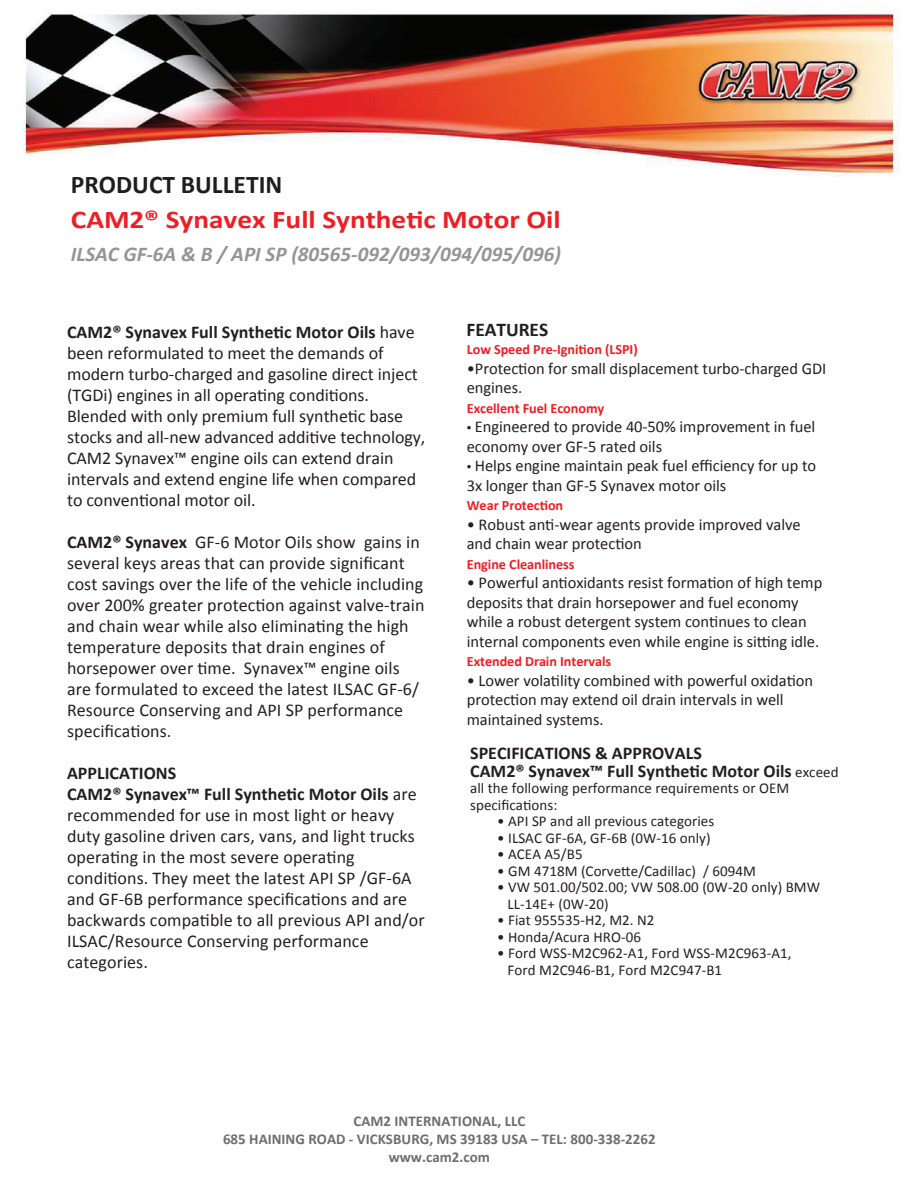
<style>
.page{position:relative;width:918px;height:1188px;background:#fff}
.page>*{position:absolute;margin:0;border:0;box-sizing:border-box;transform-origin:0 0}
.t1{font:700 25.5px "Calibri";color:#ed1f26;scale:1.14 1}
.t2{font:700 25.5px "Calibri";color:#201d1e}
.t3{font:italic 700 21px "Calibri";color:#939598}
.t4{font:700 19.5px "Calibri";letter-spacing:-.005em;color:#231f20}
.t5{font:18px/21px "Calibri";letter-spacing:.005em;color:#231f20}
.t6{font:700 18px/18px "Calibri";color:#231f20}
.t7{font:16.5px/19.5px "Calibri";letter-spacing:-.005em;color:#231f20}
.t8{font:15px/16.5px "Calibri";letter-spacing:.005em;color:#231f20}
.t9{font:700 15px/18.3px "Calibri";color:#6d6e71;text-align:center}
.t10{font:700 14.25px "Calibri";letter-spacing:-.005em;color:#ee1f23}
.s1{font-weight:400}
.s2{font-weight:700}
.s3{font-family:"Myriad Pro"}
.s4{font-weight:400;font-size:15px}
</style>
<div class="page">
<img style="left:23px;top:11px;width:877px;height:165px">
<h1 class="t2" style="left:71px;top:168px;width:213px">PRODUCT BULLETIN</h1>
<h1 class="t1" style="left:71px;top:203px;width:431px">CAM2® Synavex Full Synthetic Motor Oil</h1>
<p class="t3" style="left:71px;top:241px;width:492px">ILSAC GF-6A &amp; B / API SP (80565-092/093/094/095/096)</p>
<p class="t6" style="left:67px;top:323px;width:349px">CAM2® Synavex Full Synthetic Motor Oils <span class="s1">have</span></p>
<p class="t4" style="left:467px;top:317px;width:83px">FEATURES</p>
<p class="t5" style="left:67px;top:343px;width:360px">been reformulated to meet the demands of modern turbo-charged and gasoline direct inject (TGDi) engines in all operating conditions.<br>Blended with only premium full synthetic base stocks and all-new advanced additive technology, CAM2 Synavex™ engine oils can extend drain intervals and extend engine life when compared to conventional motor oil.</p>
<p class="t5" style="left:67px;top:532px;width:359px"><span class="s2">CAM2® Synavex</span> GF-6 Motor Oils show gains in several keys areas that can provide significant cost savings over the life of the vehicle including over 200% greater protection against valve-train and chain wear while also eliminating the high temperature deposits that drain engines of horsepower over time. Synavex™ engine oils are formulated to exceed the latest ILSAC GF-6/ Resource Conserving and API SP performance specifications.</p>
<p class="t5" style="left:67px;top:763px;width:359px"><span class="s2">APPLICATIONS<br>CAM2® Synavex™ Full Synthetic Motor Oils</span> are recommended for use in most light or heavy duty gasoline driven cars, vans, and light trucks operating in the most severe operating conditions. They meet the latest API SP /GF-6A and GF-6B performance specifications and are backwards compatible to all previous API and/or ILSAC/Resource Conserving performance categories.</p>
<p class="t10" style="left:467px;top:340px;width:173px">Low Speed Pre-Ignition (LSPI)</p>
<p class="t7" style="left:467px;top:358px;width:361px">•Protection for small displacement turbo-charged GDI engines.</p>
<p class="t10" style="left:467px;top:399px;width:139px">Excellent Fuel Economy</p>
<p class="t7" style="left:467px;top:417px;width:350px"><span class="s3">•</span> Engineered to provide 40-50% improvement in fuel economy over GF-5 rated oils</p>
<p class="t7" style="left:467px;top:456px;width:351px"><span class="s3">•</span> Helps engine maintain peak fuel efficiency for up to<br>3x longer than GF-5 Synavex motor oils</p>
<p class="t10" style="left:467px;top:496px;width:98px">Wear Protection</p>
<p class="t7" style="left:467px;top:514px;width:335px">• Robust anti-wear agents provide improved valve and chain wear protection</p>
<p class="t10" style="left:467px;top:555px;width:109px">Engine Cleanliness</p>
<p class="t7" style="left:467px;top:573px;width:357px">• Powerful antioxidants resist formation of high temp deposits that drain horsepower and fuel economy while a robust detergent system continues to clean internal components even while engine is sitting idle.</p>
<p class="t10" style="left:467px;top:652px;width:146px">Extended Drain Intervals</p>
<p class="t7" style="left:467px;top:670px;width:348px">• Lower volatility combined with powerful oxidation protection may extend oil drain intervals in well maintained systems.</p>
<p class="t6" style="left:470px;top:744px;width:370px">SPECIFICATIONS &amp; APPROVALS<br>CAM2® Synavex™ Full Synthetic Motor Oils <span class="s4">exceed</span></p>
<p class="t8" style="left:470px;top:780px;width:321px">all the following performance requirements or OEM specifications:</p>
<p class="t8" style="left:497px;top:813px;width:219px">• API SP and all previous categories</p>
<p class="t8" style="left:497px;top:830px;width:215px">• ILSAC GF-6A, GF-6B (0W-16 only)</p>
<p class="t8" style="left:497px;top:846px;width:87px">• ACEA A5/B5</p>
<p class="t8" style="left:497px;top:863px;width:260px">• GM 4718M (Corvette/Cadillac) / 6094M</p>
<p class="t8" style="left:508px;top:879px;width:314px;text-indent:-10px">• VW 501.00/502.00; VW 508.00 (0W-20 only) BMW<br>LL-14E+ (0W-20)</p>
<p class="t8" style="left:497px;top:912px;width:159px">• Fiat 955535-H2, M2. N2</p>
<p class="t8" style="left:497px;top:929px;width:145px">• Honda/Acura HRO-06</p>
<p class="t8" style="left:508px;top:945px;width:286px;text-indent:-10px">• Ford WSS-M2C962-A1, Ford WSS-M2C963-A1,<br>Ford M2C946-B1, Ford M2C947-B1</p>
<p class="t9" style="left:223px;top:1112px;width:434px">CAM2 INTERNATIONAL, LLC<br>685 HAINING ROAD - VICKSBURG, MS 39183 USA – TEL: 800-338-2262 www.cam2.com</p>
</div>
